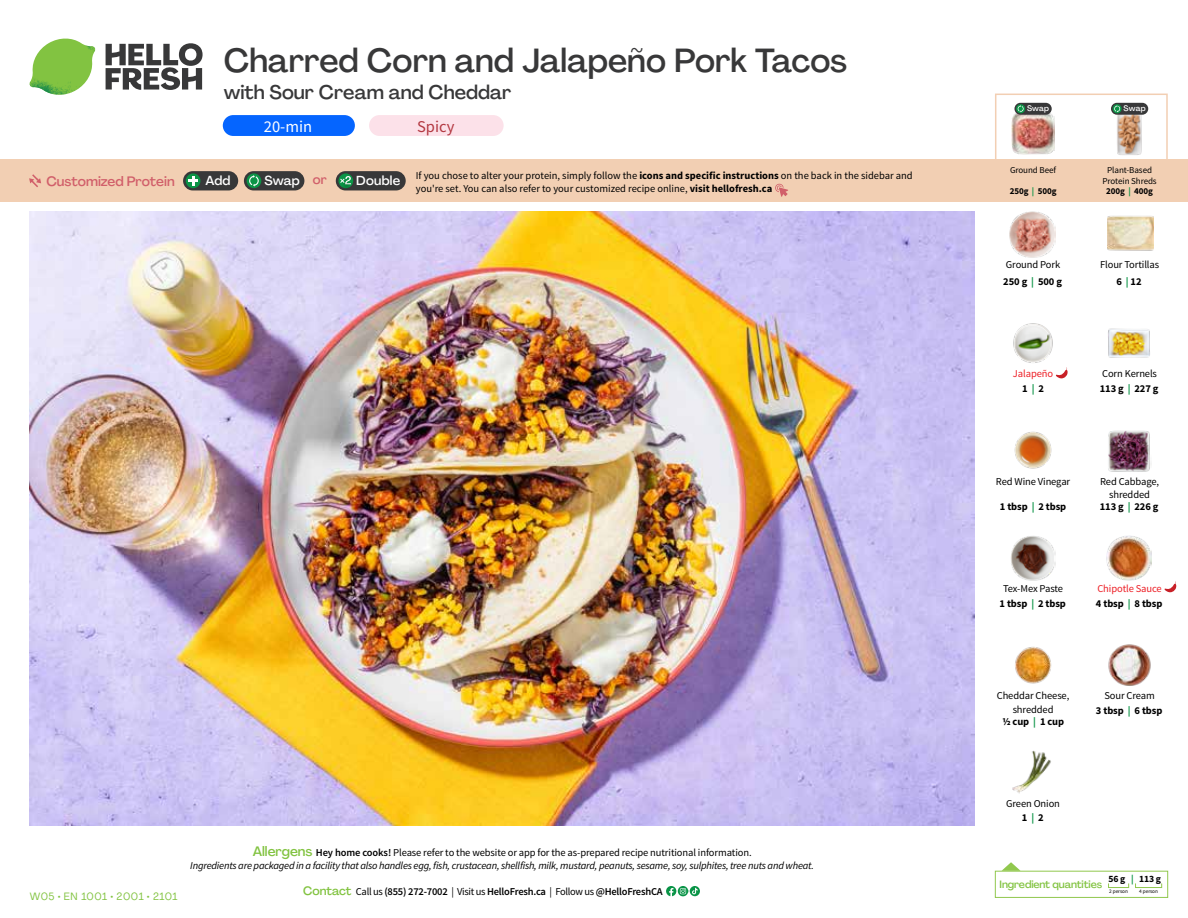
<style>
.page{position:relative;width:1188px;height:918px;background:#fff}
.page>*{position:absolute;margin:0;border:0;box-sizing:border-box;transform-origin:0 0}
.t1{font:500 33px "Agrandir";color:#383839}
.t2{font:500 19.5px "Agrandir";color:#383839}
.t3{font:16.5px "Source Sans Pro";color:#fff}
.t4{font:16.5px "Source Sans Pro";color:#b33841}
.t5{font:500 13.5px "Agrandir";color:#d15f6a}
.t6{font:500 12.9px "Agrandir";letter-spacing:.015em;color:#fff}
.t7{font:10.5px/14.9px "Source Sans Pro";letter-spacing:-.01em;color:#000;text-align:center}
.t8{font:italic 10.5px/13.5px "Source Sans Pro";letter-spacing:-.02em;color:#000;text-align:center}
.t9{font:600 10.5px "Source Sans Pro";letter-spacing:-.02em;color:#000}
.t10{font:700 10.5px/14.9px "Source Sans Pro";letter-spacing:-.01em;color:#000;text-align:center}
.t11{font:10.5px/14.9px "Source Sans Pro";letter-spacing:-.01em;color:#ed1d24;text-align:center}
.t12{font:500 10.5px "Agrandir";letter-spacing:-.01em;color:#82c341}
.t13{font:10.5px "Agrandir";letter-spacing:.045em;color:#82c341}
.t14{font:700 9.6px "Source Sans Pro";color:#000}
.t15{font:9px/11.6px "Source Sans Pro";letter-spacing:-.01em;color:#000;text-align:center}
.t16{font:700 9px "Source Sans Pro";letter-spacing:-.01em;color:#000}
.t17{font:500 7.95px "Agrandir";letter-spacing:.01em;color:#fff}
.t18{font:5.25px "Source Sans Pro";letter-spacing:-.01em;color:#000}
.s1{color:#0b9446}
.s2{color:#d15f6a}
.s3{font-weight:700}
.s4{font-weight:700;color:#0b9446}
.s5{font-weight:700;color:#000}
.s6{font-family:"Agrandir";font-weight:500;font-style:normal;font-size:13.5px;color:#82c341}
.s7{font-weight:600;font-style:normal}
.s8{font-style:normal}
.s9{font-family:"Agrandir";font-weight:500;font-size:12px;color:#82c341}
.s10{font-weight:400}
</style>
<div class="page">
<svg style="left:106px;top:43px;width:97px;height:47px"></svg>
<svg style="left:34px;top:39px;width:59px;height:38px"></svg>
<img style="left:65px;top:39px;width:30px;height:25px">
<img style="left:33px;top:60px;width:56px;height:10px">
<img style="left:29px;top:64px;width:58px;height:31px">
<img style="left:64px;top:70px;width:25px;height:24px">
<img style="left:30px;top:211px;width:945px;height:615px">
<svg style="left:690px;top:886px;width:10px;height:10px"></svg>
<svg style="left:666px;top:886px;width:32px;height:10px"></svg>
<svg style="left:1002px;top:862px;width:19px;height:9px"></svg>
<div style="left:995px;top:871px;width:173px;height:27px;border:1px solid #91c84e"></div>
<div style="left:1108px;top:883px;width:21px;height:5px;border:1px solid #91c84e"></div>
<div style="left:1135px;top:883px;width:27px;height:5px;border:1px solid #91c84e"></div>
<img style="left:1013px;top:323px;width:40px;height:40px">
<img style="left:1108px;top:328px;width:42px;height:30px">
<img style="left:1014px;top:431px;width:38px;height:38px">
<img style="left:1108px;top:430px;width:44px;height:42px">
<img style="left:1011px;top:536px;width:45px;height:45px">
<img style="left:1106px;top:536px;width:46px;height:45px">
<img style="left:1015px;top:646px;width:37px;height:38px">
<img style="left:1012px;top:750px;width:39px;height:44px">
<img style="left:1108px;top:215px;width:45px;height:36px">
<img style="left:1010px;top:212px;width:45px;height:45px">
<img style="left:1108px;top:644px;width:43px;height:42px">
<svg style="left:1164px;top:581px;width:12px;height:12px"></svg>
<svg style="left:1056px;top:367px;width:12px;height:12px"></svg>
<div style="left:0;top:160px;width:1188px;height:42px;background:#f2cfb3"></div>
<svg style="left:29px;top:174px;width:12px;height:13px"></svg>
<div style="left:336px;top:171px;width:70px;height:19px;background:#383839;border-radius:10px"></div>
<svg style="left:338px;top:173px;width:15px;height:15px"></svg>
<div style="left:341px;top:180px;width:11px;height:11px;background:#000;opacity:.35"></div>
<svg style="left:339px;top:176px;width:12px;height:8px"></svg>
<div style="left:244px;top:171px;width:60px;height:19px;background:#383839;border-radius:10px"></div>
<div style="left:247px;top:173px;width:14px;height:15px;background:#0b9446;border-radius:50%"></div>
<svg style="left:249px;top:175px;width:10px;height:12px"></svg>
<div style="left:183px;top:171px;width:55px;height:19px;background:#383839;border-radius:10px"></div>
<div style="left:186px;top:173px;width:14px;height:15px;background:#0b9446;border-radius:50%"></div>
<svg style="left:188px;top:176px;width:10px;height:10px"></svg>
<svg style="left:775px;top:183px;width:13px;height:14px"></svg>
<div style="left:995px;top:94px;width:173px;height:69px;border:2px solid #f2cfb3"></div>
<img style="left:1111px;top:111px;width:37px;height:44px">
<img style="left:1011px;top:113px;width:44px;height:42px">
<div style="left:1111px;top:103px;width:37px;height:12px;background:#383839;border-radius:6px"></div>
<svg style="left:1113px;top:104px;width:9px;height:9px"></svg>
<svg style="left:1114px;top:105px;width:6px;height:7px"></svg>
<div style="left:1014px;top:103px;width:38px;height:12px;background:#383839;border-radius:6px"></div>
<svg style="left:1016px;top:104px;width:9px;height:9px"></svg>
<svg style="left:1018px;top:105px;width:6px;height:7px"></svg>
<div style="left:223px;top:115px;width:132px;height:21px;background:#0565ff;border-radius:10px"></div>
<div style="left:369px;top:115px;width:135px;height:21px;background:#fce1e9;border-radius:10px"></div>
<h1 class="t1" style="left:224px;top:40px;width:625px">Charred Corn and Jalapeño Pork Tacos</h1>
<h2 class="t2" style="left:224px;top:80px;width:289px">with Sour Cream and Cheddar</h2>
<h3 class="t3" style="left:264px;top:116px;width:50px">20-min</h3>
<h3 class="t4" style="left:417px;top:116px;width:39px">Spicy</h3>
<p class="t17" style="left:1027px;top:104px;width:24px">Swap</p>
<p class="t17" style="left:1124px;top:104px;width:24px">Swap</p>
<p class="t15" style="left:1010px;top:164px;width:48px">Ground Beef</p>
<p class="t16" style="left:1010px;top:185px;width:48px">250g <span class="s1">|</span> 500g</p>
<p class="t5" style="left:46px;top:173px;width:130px">Customized Protein</p>
<p class="t6" style="left:205px;top:172px;width:27px">Add</p>
<p class="t6" style="left:264px;top:172px;width:64px">Swap <span class="s2">or</span></p>
<p class="t6" style="left:356px;top:172px;width:45px">Double</p>
<p class="t15" style="left:1103px;top:164px;width:56px">Plant-Based<br>Protein Shreds</p>
<p class="t16" style="left:1106px;top:185px;width:48px">200g <span class="s1">|</span> 400g</p>
<p class="t7" style="left:416px;top:168px;width:498px;line-height:13.5px;text-align:left">If you chose to alter your protein, simply follow the <span class="s3">icons and specific instructions</span> on the back in the sidebar and you're set. You can also refer to your customized recipe online, <span class="s3">visit hellofresh.ca</span></p>
<p class="t7" style="left:1003px;top:257px;width:60px;line-height:16.4px;text-align:left">Ground Pork<br><span class="s3">250 g</span> <span class="s4">|</span> <span class="s3">500 g</span></p>
<p class="t7" style="left:1100px;top:257px;width:61px;line-height:16.4px">Flour Tortillas<br><span class="s3">6</span> <span class="s4">|</span> <span class="s3">12</span></p>
<p class="t11" style="left:1013px;top:366px;width:42px">Jalapeño<br><span class="s5">1</span> <span class="s4">|</span> <span class="s5">2</span></p>
<p class="t7" style="left:1100px;top:366px;width:60px;text-align:left">Corn Kernels<br><span class="s3">113 g</span> <span class="s4">|</span> <span class="s3">227 g</span></p>
<p class="t7" style="left:996px;top:474px;width:76px">Red Wine Vinegar</p>
<p class="t10" style="left:1000px;top:499px;width:68px">1 tbsp <span class="s1">|</span> 2 tbsp</p>
<p class="t7" style="left:1100px;top:474px;width:61px;line-height:13.5px">Red Cabbage, shredded</p>
<p class="t10" style="left:1100px;top:499px;width:60px">113 g <span class="s1">|</span> 226 g</p>
<p class="t7" style="left:1000px;top:581px;width:68px">Tex-Mex Paste<br><span class="s3">1 tbsp</span> <span class="s4">|</span> <span class="s3">2 tbsp</span></p>
<p class="t11" style="left:1096px;top:581px;width:68px;text-align:left">Chipotle Sauce<br><span class="s5">4 tbsp</span> <span class="s4">|</span> <span class="s5">8 tbsp</span></p>
<p class="t13" style="left:30px;top:890px;width:149px">W05 • EN 1001 • 2001 • 2101</p>
<p class="t8" style="left:190px;top:846px;width:625px"><span class="s6">Allergens</span> <span class="s7">Hey home cooks!</span> <span class="s8">Please refer to the website or app for the as-prepared recipe nutritional information.<br></span>Ingredients are packaged in a facility that also handles egg, fish, crustacean, shellfish, milk, mustard, peanuts, sesame, soy, sulphites, tree nuts and wheat.</p>
<p class="t9" style="left:303px;top:885px;width:361px"><span class="s9">Contact</span> <span class="s10">Call us</span> (855) 272-7002 <span class="s10">| Visit us</span> HelloFresh.ca <span class="s10">| Follow us</span> @HelloFreshCA</p>
<p class="t7" style="left:997px;top:689px;width:74px;line-height:13.5px">Cheddar Cheese, shredded</p>
<p class="t10" style="left:1002px;top:714px;width:64px">1/2 cup <span class="s1">|</span> 1 cup</p>
<p class="t10" style="left:1096px;top:689px;width:68px"><span class="s10">Sour Cream<br></span>3 tbsp <span class="s1">|</span> 6 tbsp</p>
<p class="t7" style="left:1006px;top:796px;width:55px">Green Onion<br><span class="s3">1</span> <span class="s4">|</span> <span class="s3">2</span></p>
<p class="t14" style="left:1108px;top:873px;width:54px">56 g <span class="s1">|</span> 113 g</p>
<p class="t18" style="left:1109px;top:888px;width:20px">2 person</p>
<p class="t18" style="left:1139px;top:888px;width:20px">4 person</p>
<p class="t12" style="left:1000px;top:878px;width:104px">Ingredient quantities</p>
</div>
